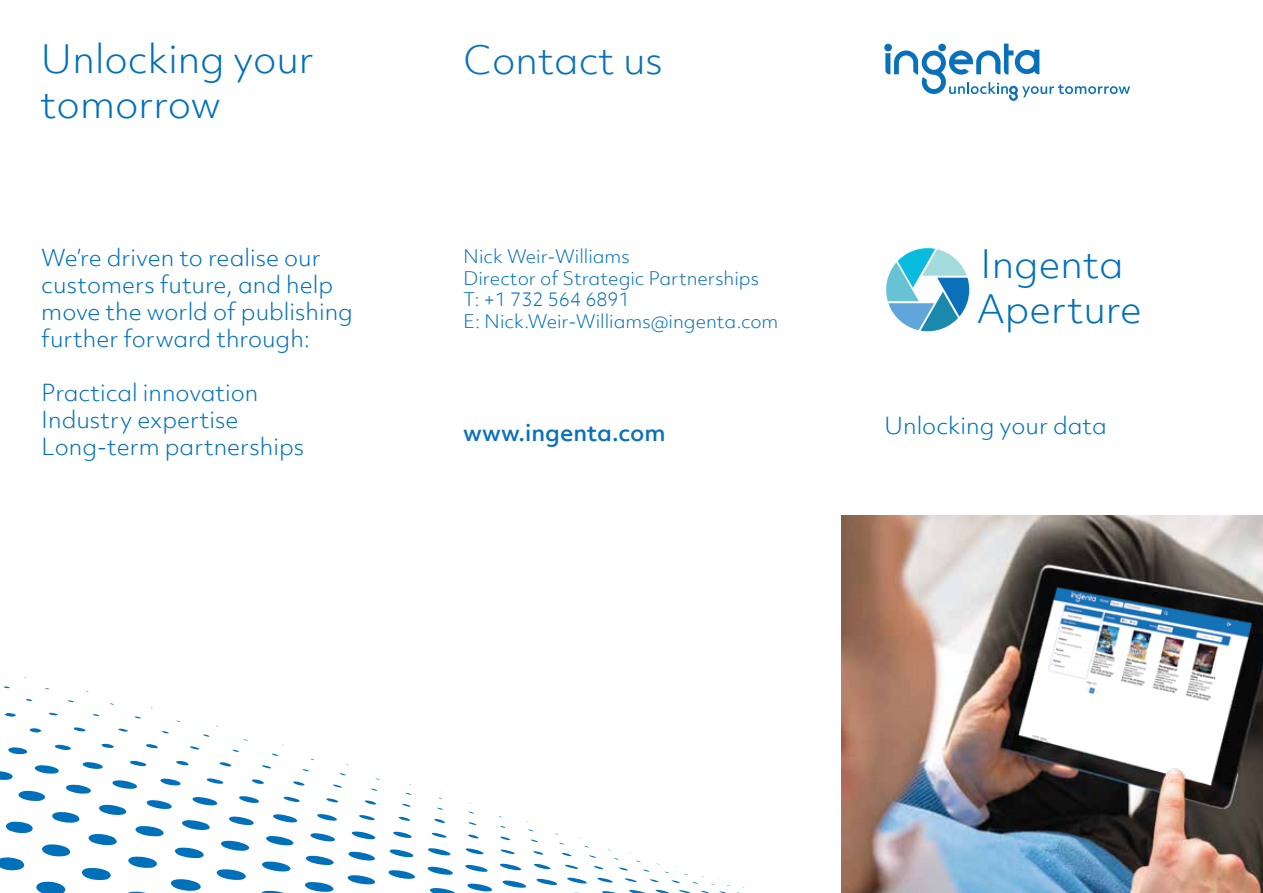
<style>
.page{position:relative;width:1263px;height:893px;background:#fff}
.page>*{position:absolute;margin:0;border:0;box-sizing:border-box;transform-origin:0 0}
.t1{font:300 37.5px/45px "Objektiv Mk 2";color:#0070ba}
.t2{font:300 37.5px "Objektiv Mk 2";color:#0871b9}
.t3{font:300 22.5px/27px "Objektiv Mk 2";color:#0070ba}
.t4{font:500 22.5px "Objektiv Mk 2";color:#0871b9}
.t5{font:300 18px/21.6px "Objektiv Mk 2";color:#0871b9}
</style>
<div class="page">
<svg style="left:0;top:677px;width:756px;height:216px"></svg>
<svg style="left:885px;top:44px;width:245px;height:56px"></svg>
<img style="left:841px;top:515px;width:422px;height:378px">
<svg style="left:886px;top:248px;width:83px;height:83px"></svg>
<h1 class="t1" style="left:41px;top:36px;width:275px">Unlocking your tomorrow</h1>
<h1 class="t2" style="left:463px;top:34px;width:201px">Contact us</h1>
<p class="t3" style="left:41px;top:244px;width:313px">We’re driven to realise our customers future, and help move the world of publishing further forward through:</p>
<p class="t3" style="left:41px;top:379px;width:264px">Practical innovation<br>Industry expertise<br>Long-term partnerships</p>
<p class="t5" style="left:463px;top:245px;width:317px">Nick Weir-Williams<br>Director of Strategic Partnerships<br>T: +1 732 564 6891<br>E: Nick.Weir-Williams@ingenta.com</p>
<p class="t4" style="left:463px;top:417px;width:204px">www.ingenta.com</p>
<h1 class="t1" style="left:977px;top:241px;width:166px">Ingenta<br>Aperture</h1>
<p class="t3" style="left:884px;top:412px;width:224px">Unlocking your data</p>
</div>
